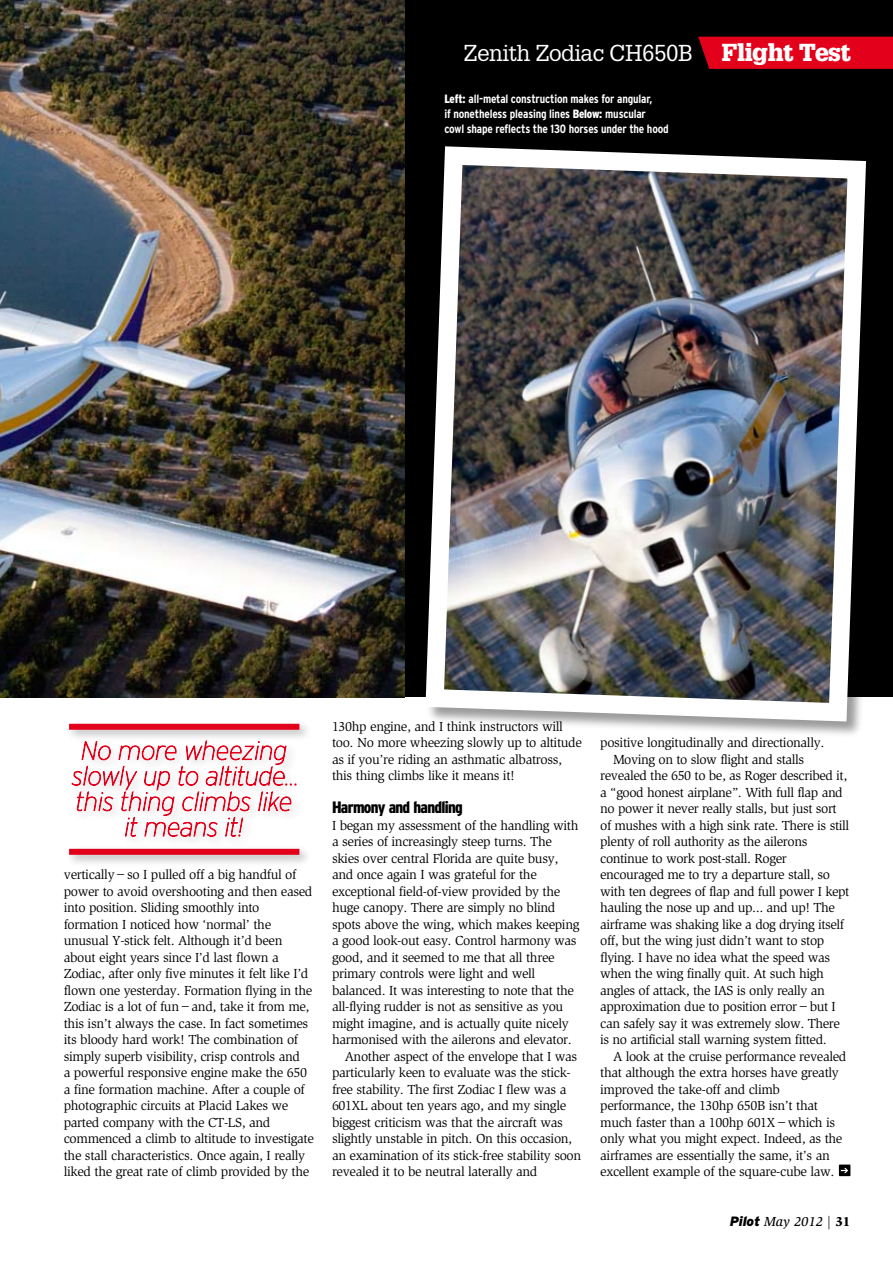
<style>
.page{position:relative;width:893px;height:1263px;background:#fff}
.page>*{position:absolute;margin:0;border:0;box-sizing:border-box;transform-origin:0 0}
.t1{font:22.5px "Glypha";letter-spacing:-.02em;color:#fff}
.t2{font:900 condensed 16.5px "Interstate";letter-spacing:-.04em;color:#000}
.t3{font:13.5px/16.5px "Slimbach";letter-spacing:-.025em;color:#000}
.t4{font:italic 500 13.5px "Slimbach";color:#000}
.t5{font:700 condensed 12px/15px "Interstate";letter-spacing:-.015em;color:#fff}
.s1{font-weight:900;font-size:24px}
.s2{font-weight:900}
.s3{font-family:"Interstate";font-weight:900}
.s4{font-weight:400;font-style:normal}
.s5{font-weight:900;font-style:normal}
</style>
<div class="page">
<div style="left:0;top:0;width:893px;height:697px;background:#000"></div>
<img style="left:0;top:0;width:404px;height:697px">
<div style="left:698px;top:37px;width:195px;height:32px;background:#e2001a"></div>
<div style="left:424px;top:145px;width:460px;height:595px;background:#000;opacity:.4"></div>
<img style="left:424px;top:145px;width:451px;height:586px">
<div style="left:64px;top:718px;width:249px;height:151px;background:#000;opacity:.3"></div>
<div style="left:69px;top:724px;width:230px;height:6px;background:#e2001a"></div>
<div style="left:69px;top:849px;width:230px;height:6px;background:#e2001a"></div>
<svg style="left:72px;top:740px;width:224px;height:97px"></svg>
<div style="left:839px;top:1164px;width:11px;height:12px;background:#000"></div>
<svg style="left:841px;top:1168px;width:7px;height:5px"></svg>
<h1 class="t1" style="left:464px;top:40px;width:389px">Zenith Zodiac CH650B <span class="s1">Flight Test</span></h1>
<p class="t5" style="left:444px;top:91px;width:226px"><span class="s2">Left:</span> all-metal construction makes for angular,<br>if nonetheless pleasing lines <span class="s2">Below:</span> muscular<br>cowl shape reflects the 130 horses under the hood</p>
<p class="t3" style="left:64px;top:866px;width:252px">vertically−so I pulled off a big handful of power to avoid overshooting and then eased into position. Sliding smoothly into formation I noticed how ‘normal’ the unusual Y-stick felt. Although it’d been about eight years since I’d last flown a Zodiac, after only five minutes it felt like I’d flown one yesterday. Formation flying in the Zodiac is a lot of fun−and, take it from me, this isn’t always the case. In fact sometimes its bloody hard work! The combination of simply superb visibility, crisp controls and<br>a powerful responsive engine make the 650 a fine formation machine. After a couple of photographic circuits at Placid Lakes we parted company with the CT-LS, and commenced a climb to altitude to investigate the stall characteristics. Once again, I really liked the great rate of climb provided by the</p>
<p class="t3" style="left:332px;top:718px;width:251px">130hp engine, and I think instructors will too. No more wheezing slowly up to altitude as if you’re riding an asthmatic albatross, this thing climbs like it means it!</p>
<p class="t2" style="left:332px;top:798px;width:132px">Harmony and handling</p>
<p class="t3" style="left:332px;top:817px;width:248px">I began my assessment of the handling with</p>
<p class="t3" style="left:332px;top:833px;width:221px">a series of increasingly steep turns. The</p>
<p class="t3" style="left:332px;top:850px;width:228px">skies over central Florida are quite busy,</p>
<p class="t3" style="left:332px;top:866px;width:206px">and once again I was grateful for the</p>
<p class="t3" style="left:332px;top:883px;width:230px">exceptional field-of-view provided by the</p>
<p class="t3" style="left:332px;top:899px;width:225px">huge canopy. There are simply no blind</p>
<p class="t3" style="left:332px;top:916px;width:249px">spots above the wing, which makes keeping</p>
<p class="t3" style="left:332px;top:932px;width:246px">a good look-out easy. Control harmony was</p>
<p class="t3" style="left:332px;top:949px;width:224px">good, and it seemed to me that all three</p>
<p class="t3" style="left:332px;top:965px;width:205px">primary controls were light and well</p>
<p class="t3" style="left:332px;top:982px;width:244px">balanced. It was interesting to note that the</p>
<p class="t3" style="left:332px;top:998px;width:233px">all-flying rudder is not as sensitive as you</p>
<p class="t3" style="left:332px;top:1015px;width:238px">might imagine, and is actually quite nicely</p>
<p class="t3" style="left:332px;top:1031px;width:241px">harmonised with the ailerons and elevator.</p>
<p class="t3" style="left:345px;top:1048px;width:234px">Another aspect of the envelope that I was</p>
<p class="t3" style="left:332px;top:1064px;width:240px">particularly keen to evaluate was the stick-</p>
<p class="t3" style="left:332px;top:1081px;width:236px">free stability. The first Zodiac I flew was a</p>
<p class="t3" style="left:332px;top:1097px;width:236px">601XL about ten years ago, and my single</p>
<p class="t3" style="left:332px;top:1114px;width:232px">biggest criticism was that the aircraft was</p>
<p class="t3" style="left:332px;top:1130px;width:242px">slightly unstable in pitch. On this occasion,</p>
<p class="t3" style="left:332px;top:1147px;width:251px">an examination of its stick-free stability soon</p>
<p class="t3" style="left:332px;top:1163px;width:207px">revealed it to be neutral laterally and</p>
<p class="t3" style="left:600px;top:734px;width:226px">positive longitudinally and directionally.</p>
<p class="t3" style="left:613px;top:751px;width:193px">Moving on to slow flight and stalls</p>
<p class="t3" style="left:600px;top:767px;width:249px">revealed the 650 to be, as Roger described it,</p>
<p class="t3" style="left:600px;top:784px;width:244px">a “good honest airplane”. With full flap and</p>
<p class="t3" style="left:600px;top:800px;width:238px">no power it never really stalls, but just sort</p>
<p class="t3" style="left:600px;top:817px;width:250px">of mushes with a high sink rate. There is still</p>
<p class="t3" style="left:600px;top:833px;width:209px">plenty of roll authority as the ailerons</p>
<p class="t3" style="left:600px;top:850px;width:188px">continue to work post-stall. Roger</p>
<p class="t3" style="left:600px;top:866px;width:231px">encouraged me to try a departure stall, so</p>
<p class="t3" style="left:600px;top:883px;width:251px">with ten degrees of flap and full power I kept</p>
<p class="t3" style="left:600px;top:899px;width:236px">hauling the nose up and up... and up! The</p>
<p class="t3" style="left:600px;top:916px;width:245px">airframe was shaking like a dog drying itself</p>
<p class="t3" style="left:600px;top:932px;width:226px">off, but the wing just didn’t want to stop</p>
<p class="t3" style="left:600px;top:949px;width:232px">flying. I have no idea what the speed was</p>
<p class="t3" style="left:600px;top:965px;width:225px">when the wing finally quit. At such high</p>
<p class="t3" style="left:600px;top:982px;width:226px">angles of attack, the IAS is only really an</p>
<p class="t3" style="left:600px;top:998px;width:237px">approximation due to position error−but I</p>
<p class="t3" style="left:600px;top:1015px;width:241px">can safely say it was extremely slow. There</p>
<p class="t3" style="left:600px;top:1031px;width:228px">is no artificial stall warning system fitted.</p>
<p class="t3" style="left:613px;top:1048px;width:235px">A look at the cruise performance revealed</p>
<p class="t3" style="left:600px;top:1064px;width:240px">that although the extra horses have greatly</p>
<p class="t3" style="left:600px;top:1081px;width:181px">improved the take-off and climb</p>
<p class="t3" style="left:600px;top:1097px;width:219px">performance, the 130hp 650B isn’t that</p>
<p class="t3" style="left:600px;top:1114px;width:237px">much faster than a 100hp 601X−which is</p>
<p class="t3" style="left:600px;top:1130px;width:244px">only what you might expect. Indeed, as the</p>
<p class="t3" style="left:600px;top:1147px;width:231px">airframes are essentially the same, it’s an</p>
<p class="t3" style="left:600px;top:1163px;width:236px">excellent example of the square-cube law.</p>
<p class="t4" style="left:730px;top:1213px;width:122px"><span class="s3">Pilot</span> May 2012 <span class="s4">|</span> <span class="s5">31</span></p>
</div>
